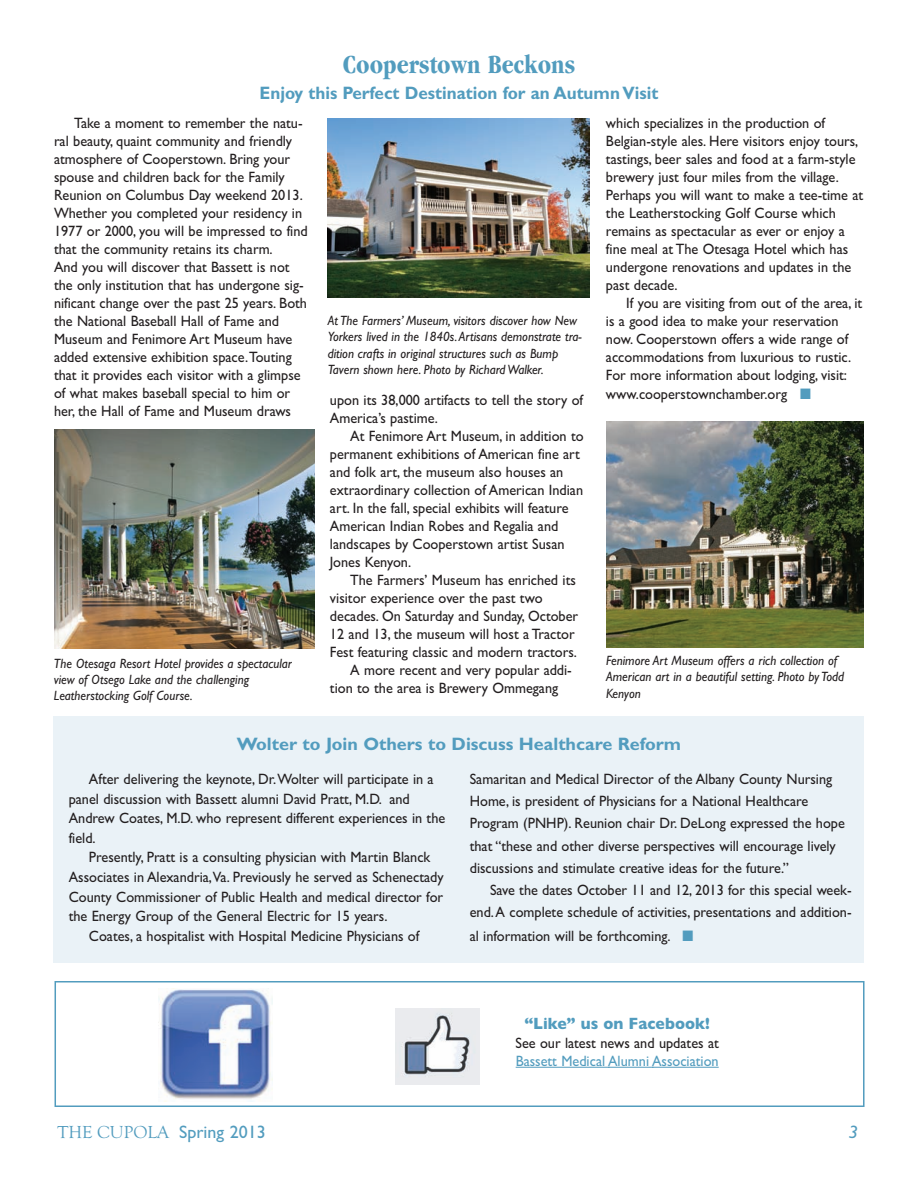
<style>
.page{position:relative;width:918px;height:1188px;background:#fff}
.page>*{position:absolute;margin:0;border:0;box-sizing:border-box;transform-origin:0 0}
.t1{font:700 condensed 27px "Garamond";color:#529cbe}
.t2{font:700 18px "Gill Sans";color:#529cbe}
.t3{font:700 18px "Gill Sans";color:#529cbe;scale:.95 1}
.t4{font:18px "Gill Sans";color:#529cbe}
.t5{font:italic 18px "Gill Sans";color:#529cbe}
.t6{font:700 16.5px "Gill Sans";color:#529cbe;scale:.95 1}
.t7{font:15px/18px "Gill Sans";color:#231f20;scale:.95 1}
.t8{font:15px "Gill Sans";color:#529cbe;scale:.95 1}
.t9{font:italic 13.5px/16.2px "Gill Sans";color:#231f20;scale:.95 1}
.s1{color:#529cbe}
.s2{font-family:"Goudy Old Style T"}
</style>
<div class="page">
<div style="left:54px;top:717px;width:810px;height:246px;background:#eaf2f7"></div>
<img style="left:328px;top:118px;width:261px;height:180px">
<div style="left:55px;top:981px;width:810px;height:126px;border:2px solid #529cbe"></div>
<hr style="left:516px;top:1067px;width:94px;height:1px;background:#529cbe">
<hr style="left:608px;top:1067px;width:46px;height:1px;background:#529cbe">
<hr style="left:652px;top:1067px;width:67px;height:1px;background:#529cbe">
<img style="left:159px;top:988px;width:113px;height:114px">
<img style="left:607px;top:422px;width:257px;height:226px">
<img style="left:55px;top:430px;width:259px;height:219px">
<img style="left:395px;top:1008px;width:85px;height:77px">
<h1 class="t1" style="left:343px;top:54px;width:234px">Cooperstown Beckons</h1>
<p class="t3" style="left:260px;top:82px;width:421px">Enjoy this Perfect Destination for an Autumn Visit</p>
<p class="t7" style="left:54px;top:114px;width:269px;text-indent:20px">Take a moment to remember the natu&shy;ral beauty, quaint community and friendly atmosphere of Cooperstown. Bring your spouse and children back for the Family Reunion on Columbus Day weekend 2013.<br>Whether you completed your residency in 1977 or 2000, you will be impressed to find that the community retains its charm.<br>And you will discover that Bassett is not the only institution that has undergone sig&shy;nificant change over the past 25 years. Both the National Baseball Hall of Fame and Museum and Fenimore Art Museum have added extensive exhibition space.Touting that it provides each visitor with a glimpse of what makes baseball special to him or her, the Hall of Fame and Museum draws</p>
<p class="t9" style="left:54px;top:655px;width:252px">The Otesaga Resort Hotel provides a spectacular view of Otsego Lake and the challenging<br>Leatherstocking Golf Course.</p>
<p class="t9" style="left:328px;top:312px;width:269px">At The Farmers’ Museum, visitors discover how New Yorkers lived in the 1840s.Artisans demonstrate tra&shy;dition crafts in original structures such as Bump Tavern shown here. Photo by Richard Walker.</p>
<p class="t7" style="left:330px;top:390px;width:268px">upon its 38,000 artifacts to tell the story of<br>America’s pastime.</p>
<p class="t7" style="left:330px;top:426px;width:269px;text-indent:20px">At Fenimore Art Museum, in addition to permanent exhibitions of American fine art and folk art, the museum also houses an extraordinary collection of American Indian art. In the fall, special exhibits will feature American Indian Robes and Regalia and landscapes by Cooperstown artist Susan Jones Kenyon.</p>
<p class="t7" style="left:350px;top:570px;width:239px">The Farmers’ Museum has enriched its</p>
<p class="t7" style="left:330px;top:588px;width:225px">visitor experience over the past two</p>
<p class="t7" style="left:330px;top:606px;width:263px">decades. On Saturday and Sunday, October</p>
<p class="t7" style="left:330px;top:624px;width:259px">12 and 13, the museum will host a Tractor</p>
<p class="t7" style="left:330px;top:642px;width:262px">Fest featuring classic and modern tractors.</p>
<p class="t7" style="left:350px;top:660px;width:235px">A more recent and very popular addi-</p>
<p class="t7" style="left:330px;top:678px;width:242px">tion to the area is Brewery Ommegang</p>
<p class="t7" style="left:606px;top:114px;width:272px">which specializes in the production of Belgian-style ales. Here visitors enjoy tours, tastings, beer sales and food at a farm-style brewery just four miles from the village.<br>Perhaps you will want to make a tee-time at the Leatherstocking Golf Course which remains as spectacular as ever or enjoy a fine meal at The Otesaga Hotel which has undergone renovations and updates in the past decade.</p>
<p class="t7" style="left:606px;top:294px;width:271px;text-indent:20px">If you are visiting from out of the area, it is a good idea to make your reservation now. Cooperstown offers a wide range of accommodations from luxurious to rustic.<br>For more information about lodging, visit: www.cooperstownchamber.org <span class="s1">■</span></p>
<p class="t9" style="left:606px;top:652px;width:252px">Fenimore Art Museum offers a rich collection of<br>American art in a beautiful setting. Photo by Todd<br>Kenyon</p>
<p class="t2" style="left:237px;top:733px;width:446px">Wolter to Join Others to Discuss Healthcare Reform</p>
<p class="t7" style="left:69px;top:769px;width:398px;line-height:19.6px;text-indent:20px">After delivering the keynote, Dr.Wolter will participate in a panel discussion with Bassett alumni David Pratt, M.D. and Andrew Coates, M.D. who represent different experiences in the field.</p>
<p class="t7" style="left:89px;top:848px;width:361px">Presently, Pratt is a consulting physician with Martin Blanck</p>
<p class="t7" style="left:69px;top:868px;width:396px">Associates in Alexandria,Va. Previously he served as Schenectady</p>
<p class="t7" style="left:69px;top:887px;width:396px">County Commissioner of Public Health and medical director for</p>
<p class="t7" style="left:69px;top:907px;width:337px">the Energy Group of the General Electric for 15 years.</p>
<p class="t7" style="left:89px;top:927px;width:349px">Coates, a hospitalist with Hospital Medicine Physicians of</p>
<p class="t7" style="left:470px;top:768px;width:396px;line-height:22.2px">Samaritan and Medical Director of the Albany County Nursing Home, is president of Physicians for a National Healthcare Program (PNHP). Reunion chair Dr. DeLong expressed the hope that “these and other diverse perspectives will encourage lively discussions and stimulate creative ideas for the future.”</p>
<p class="t7" style="left:470px;top:879px;width:404px;line-height:22.8px;text-align:justify;text-indent:20px">Save the dates October 11 and 12, 2013 for this special week&shy;end.A complete schedule of activities, presentations and addition&shy;al information will be forthcoming. <span class="s1">■</span></p>
<p class="t6" style="left:524px;top:1014px;width:197px">“Like” us on Facebook!</p>
<p class="t7" style="left:515px;top:1034px;width:216px">See our latest news and updates at</p>
<p class="t8" style="left:516px;top:1052px;width:215px">Bassett Medical Alumni Association</p>
<p class="t4" style="left:58px;top:1121px;width:210px"><span class="s2">THE CUPOLA</span> Spring 2013</p>
<p class="t5" style="left:849px;top:1121px;width:11px">3</p>
</div>
